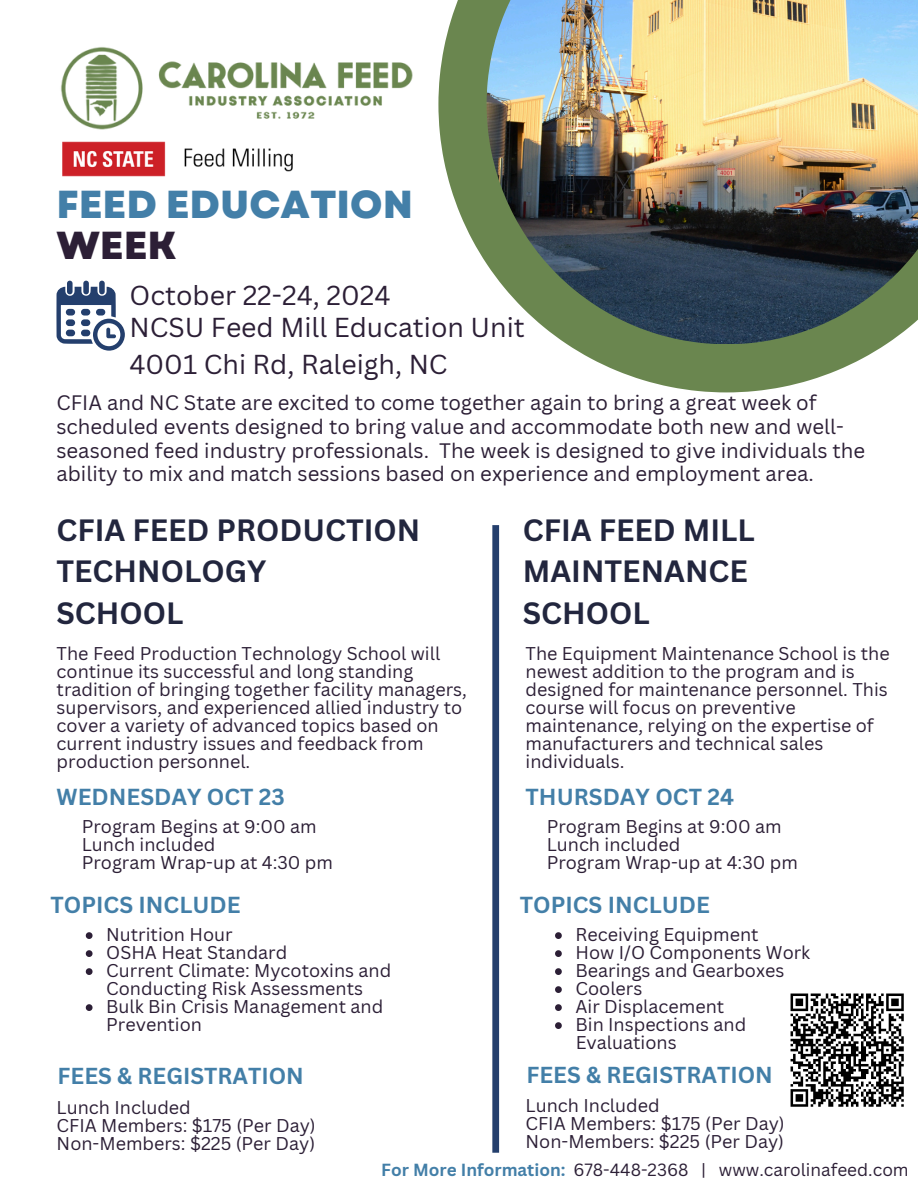
<style>
.page{position:relative;width:918px;height:1188px;background:#fff}
.page>*{position:absolute;margin:0;border:0;box-sizing:border-box;transform-origin:0 0}
.t1{font:800 39px "Garet";color:#437fa8}
.t2{font:800 39px "Garet";color:#2c1f36}
.t3{font:700 30px/41.7px "Canva Sans";color:#22263e}
.t4{font:26.7px/37px "Canva Sans";color:#2c1f36}
.t5{font:700 22.5px "Canva Sans";color:#437fa8}
.t6{font:20.4px/23.7px "Canva Sans";color:#2c1f36}
.t7{font:18px/18px "Canva Sans";color:#2c1f36}
.t8{font:17.25px "Canva Sans";color:#2c1f36}
.t9{font:700 17.1px "Canva Sans";color:#437fa8}
</style>
<div class="page">
<div style="left:492px;top:525px;width:7px;height:628px;background:#243f6d"></div>
<div style="left:67px;top:281px;width:6px;height:13px;background:#243f6d;border-radius:3px"></div>
<div style="left:83px;top:281px;width:6px;height:13px;background:#243f6d;border-radius:3px"></div>
<div style="left:99px;top:281px;width:6px;height:13px;background:#243f6d;border-radius:3px"></div>
<svg style="left:56px;top:287px;width:69px;height:63px"></svg>
<svg style="left:438px;top:0;width:449px;height:392px;fill:#6a864f"></svg>
<img style="left:487px;top:0;width:431px;height:344px">
<img style="left:62px;top:141px;width:231px;height:36px">
<img style="left:61px;top:47px;width:352px;height:83px">
<svg style="left:790px;top:993px;width:114px;height:114px"></svg>
<svg style="left:86px;top:932px;width:7px;height:7px"></svg>
<svg style="left:86px;top:950px;width:7px;height:7px"></svg>
<svg style="left:86px;top:968px;width:7px;height:7px"></svg>
<svg style="left:86px;top:1004px;width:7px;height:7px"></svg>
<svg style="left:555px;top:932px;width:7px;height:7px"></svg>
<svg style="left:555px;top:950px;width:7px;height:7px"></svg>
<svg style="left:555px;top:968px;width:7px;height:7px"></svg>
<svg style="left:555px;top:986px;width:7px;height:7px"></svg>
<svg style="left:555px;top:1004px;width:7px;height:7px"></svg>
<svg style="left:555px;top:1022px;width:7px;height:7px"></svg>
<h1 class="t1" style="left:56px;top:177px;width:358px">FEED EDUCATION</h1>
<h1 class="t2" style="left:56px;top:217px;width:122px">WEEK</h1>
<h3 class="t4" style="left:129px;top:277px;width:263px">October 22-24, 2024</h3>
<h3 class="t4" style="left:129px;top:308px;width:397px">NCSU Feed Mill Education Unit<br>4001 Chi Rd, Raleigh, NC</h3>
<p class="t6" style="left:56px;top:391px;width:810px">CFIA and NC State are excited to come together again to bring a great week of scheduled events designed to bring value and accommodate both new and well&shy;seasoned feed industry professionals. The week is designed to give individuals the ability to mix and match sessions based on experience and employment area.</p>
<h5 class="t3" style="left:56px;top:508px;width:365px">CFIA FEED PRODUCTION<br>TECHNOLOGY<br>SCHOOL</h5>
<h2 class="t7" style="left:57px;top:644px;width:412px">The Feed Production Technology School will continue its successful and long standing tradition of bringing together facility managers, supervisors, and experienced allied industry to cover a variety of advanced topics based on current industry issues and feedback from production personnel.</h2>
<p class="t5" style="left:57px;top:781px;width:230px">WEDNESDAY OCT 23</p>
<h4 class="t7" style="left:82px;top:818px;width:236px">Program Begins at 9:00 am</h4>
<p class="t7" style="left:82px;top:836px;width:135px">Lunch included</p>
<p class="t7" style="left:82px;top:854px;width:253px">Program Wrap-up at 4:30 pm</p>
<h4 class="t5" style="left:51px;top:889px;width:192px">TOPICS INCLUDE</h4>
<p class="t7" style="left:106px;top:925px;width:128px">Nutrition Hour</p>
<p class="t7" style="left:106px;top:943px;width:183px">OSHA Heat Standard</p>
<p class="t7" style="left:106px;top:961px;width:287px">Current Climate: Mycotoxins and<br>Conducting Risk Assessments</p>
<h4 class="t7" style="left:106px;top:997px;width:279px">Bulk Bin Crisis Management and<br>Prevention</h4>
<p class="t5" style="left:58px;top:1060px;width:248px">FEES &amp; REGISTRATION</p>
<p class="t7" style="left:57px;top:1098px;width:136px">Lunch Included</p>
<p class="t7" style="left:57px;top:1116px;width:261px">CFIA Members: $175 (Per Day)</p>
<p class="t7" style="left:57px;top:1134px;width:260px">Non-Members: $225 (Per Day)</p>
<h4 class="t3" style="left:523px;top:508px;width:234px">CFIA FEED MILL<br>MAINTENANCE<br>SCHOOL</h4>
<p class="t7" style="left:526px;top:644px;width:366px">The Equipment Maintenance School is the newest addition to the program and is designed for maintenance personnel. This course will focus on preventive maintenance, relying on the expertise of manufacturers and technical sales individuals.</p>
<p class="t5" style="left:526px;top:781px;width:210px">THURSDAY OCT 24</p>
<p class="t7" style="left:547px;top:818px;width:236px">Program Begins at 9:00 am</p>
<h2 class="t7" style="left:547px;top:836px;width:135px">Lunch included</h2>
<p class="t7" style="left:547px;top:854px;width:253px">Program Wrap-up at 4:30 pm</p>
<p class="t5" style="left:520px;top:889px;width:192px">TOPICS INCLUDE</p>
<p class="t7" style="left:576px;top:925px;width:185px">Receiving Equipment</p>
<p class="t7" style="left:576px;top:943px;width:236px">How I/O Components Work</p>
<p class="t7" style="left:576px;top:961px;width:210px">Bearings and Gearboxes</p>
<p class="t7" style="left:576px;top:979px;width:68px">Coolers</p>
<p class="t7" style="left:576px;top:997px;width:150px">Air Displacement</p>
<p class="t7" style="left:576px;top:1015px;width:172px">Bin Inspections and</p>
<p class="t7" style="left:576px;top:1033px;width:102px">Evaluations</p>
<p class="t5" style="left:527px;top:1059px;width:248px">FEES &amp; REGISTRATION</p>
<h4 class="t7" style="left:526px;top:1096px;width:136px">Lunch Included</h4>
<p class="t7" style="left:526px;top:1114px;width:261px">CFIA Members: $175 (Per Day)</p>
<p class="t7" style="left:526px;top:1132px;width:260px">Non-Members: $225 (Per Day)</p>
<p class="t9" style="left:381px;top:1158px;width:186px">For More Information:</p>
<h4 class="t8" style="left:573px;top:1158px;width:337px">678-448-2368 | www.carolinafeed.com</h4>
</div>
